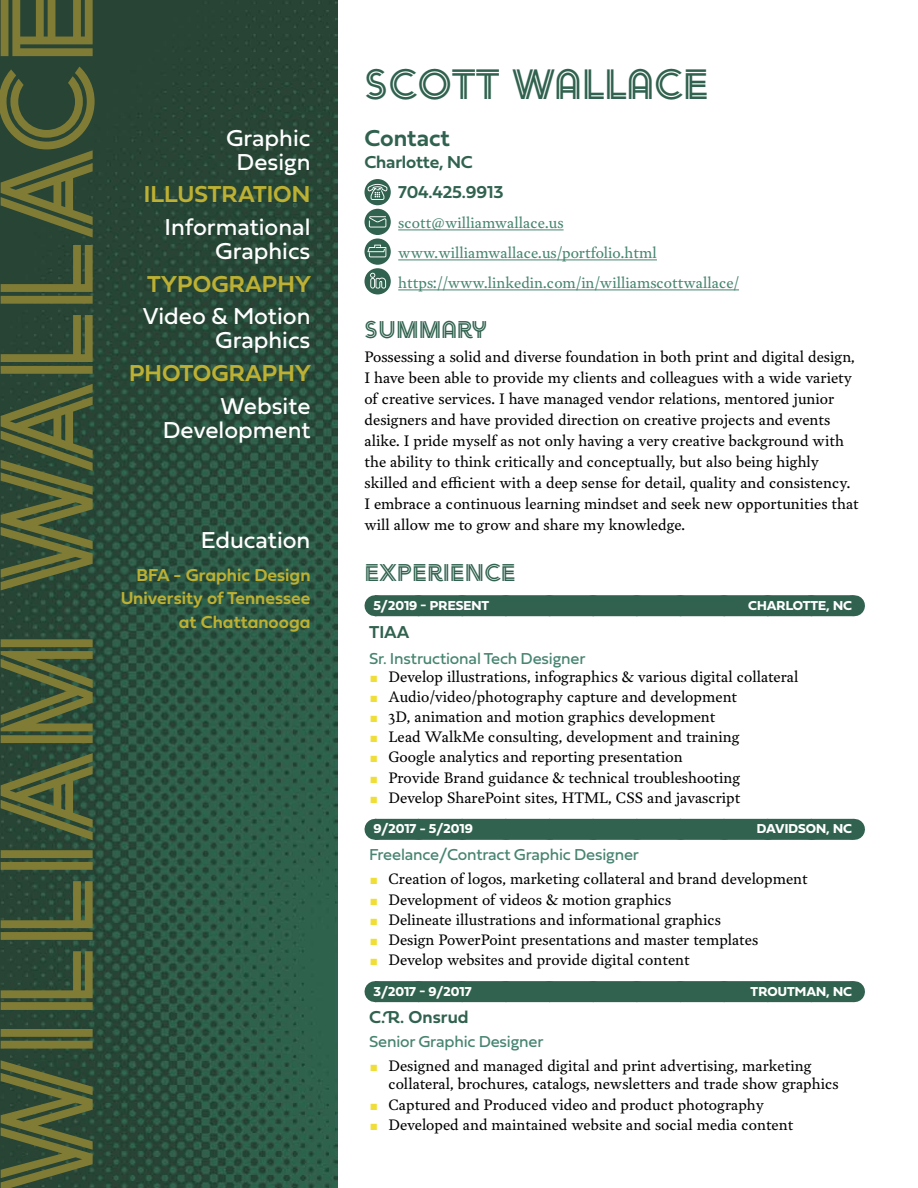
<style>
.page{position:relative;width:918px;height:1188px;background:#fff}
.page>*{position:absolute;margin:0;border:0;box-sizing:border-box;transform-origin:0 0}
.t1{font:130.5px "Arya Double";color:#817c35}
.t2{font:42px "Arya Double";color:#30624f}
.t3{font:24px/24px "Fieldwork Hum";color:#fff;text-align:right}
.t4{font:24px "Fieldwork Geo Demibold";color:#bdb032}
.t5{font:24px "Arya Double";color:#30624f}
.t6{font:700 24px "Fieldwork Hum Demi";color:#30624f}
.t7{font:18px/24px "Fieldwork Geo Demibold";color:#bdb032;text-align:right}
.t8{font:700 18px/30px "Fieldwork Hum Demi";letter-spacing:-.01em;color:#30624f}
.t9{font:16.5px "Fieldwork Hum";letter-spacing:-.01em;color:#478471}
.t10{font:15px/21px "Garvis Pro";color:#000}
.t11{font:15px/30px "Garvis Pro";color:#478471}
.t12{font:700 13.5px "Fieldwork Hum";color:#fff}
.s1{color:#f0de37}
</style>
<div class="page">
<img style="left:0;top:0;width:337px;height:1188px">
<hr style="left:398px;top:230px;width:166px;height:1px;background:#478471">
<hr style="left:398px;top:260px;width:259px;height:1px;background:#478471">
<hr style="left:398px;top:290px;width:341px;height:1px;background:#478471">
<div style="left:375px;top:595px;width:479px;height:21px;background:#30624f"></div>
<svg style="left:419px;top:595px;width:413px;height:1px"></svg>
<svg style="left:854px;top:595px;width:1px;height:21px"></svg>
<div style="left:375px;top:819px;width:479px;height:21px;background:#30624f"></div>
<svg style="left:420px;top:839px;width:412px;height:1px"></svg>
<svg style="left:854px;top:819px;width:1px;height:21px"></svg>
<div style="left:375px;top:981px;width:479px;height:21px;background:#30624f"></div>
<svg style="left:420px;top:981px;width:412px;height:1px"></svg>
<svg style="left:854px;top:981px;width:1px;height:21px"></svg>
<div style="left:364px;top:209px;width:27px;height:26px;background:#30624f;border-radius:50%"></div>
<svg style="left:369px;top:216px;width:17px;height:12px"></svg>
<svg style="left:364px;top:238px;width:27px;height:27px"></svg>
<svg style="left:367px;top:245px;width:19px;height:12px"></svg>
<svg style="left:364px;top:179px;width:27px;height:26px"></svg>
<svg style="left:367px;top:184px;width:21px;height:16px"></svg>
<div style="left:364px;top:268px;width:27px;height:26px;background:#30624f;border-radius:50%"></div>
<svg style="left:370px;top:273px;width:16px;height:16px"></svg>
<h1 class="t1" style="left:-34px;top:1191px;width:1209px;rotate:-90deg">WILLIAM WALLACE</h1>
<h3 class="t3" style="left:226px;top:125px;width:86px;text-align:center">Graphic<br>Design</h3>
<h3 class="t4" style="left:144px;top:175px;width:168px">ILLUSTRATION</h3>
<h3 class="t3" style="left:164px;top:214px;width:148px">Informational<br>Graphics</h3>
<h3 class="t4" style="left:147px;top:265px;width:166px">TYPOGRAPHY</h3>
<h3 class="t3" style="left:143px;top:303px;width:169px">Video &amp; Motion<br>Graphics</h3>
<h3 class="t4" style="left:129px;top:354px;width:184px">PHOTOGRAPHY</h3>
<h3 class="t3" style="left:163px;top:393px;width:149px">Website<br>Development</h3>
<h3 class="t3" style="left:201px;top:527px;width:111px">Education</h3>
<p class="t7" style="left:121px;top:562px;width:191px">BFA - Graphic Design<br>University of Tennessee at Chattanooga</p>
<h2 class="t2" style="left:364px;top:58px;width:346px">SCOTT WALLACE</h2>
<h3 class="t6" style="left:364px;top:119px;width:87px">Contact</h3>
<p class="t8" style="left:398px;top:147px;width:107px;text-indent:-34px">Charlotte, NC<br>704.425.9913</p>
<p class="t11" style="left:398px;top:208px;width:342px">scott@williamwallace.us www.williamwallace.us/portfolio.html https://www.linkedin.com/in/williamscottwallace/</p>
<h3 class="t5" style="left:364px;top:315px;width:124px">SUMMARY</h3>
<p class="t10" style="left:364px;top:346px;width:496px">Possessing a solid and diverse foundation in both print and digital design, I have been able to provide my clients and colleagues with a wide variety of creative services. I have managed vendor relations, mentored junior designers and have provided direction on creative projects and events alike. I pride myself as not only having a very creative background with the ability to think critically and conceptually, but also being highly skilled and efficient with a deep sense for detail, quality and consistency.<br>I embrace a continuous learning mindset and seek new opportunities that will allow me to grow and share my knowledge.</p>
<h3 class="t5" style="left:364px;top:558px;width:153px">EXPERIENCE</h3>
<p class="t12" style="left:373px;top:595px;width:117px">5/2019 - PRESENT</p>
<p class="t12" style="left:748px;top:595px;width:105px">CHARLOTTE, NC</p>
<p class="t8" style="left:369px;top:616px;width:42px">TIAA</p>
<p class="t9" style="left:369px;top:645px;width:218px">Sr. Instructional Tech Designer</p>
<p class="t10" style="left:371px;top:666px;width:430px"><span class="s1">■</span> Develop illustrations, infographics &amp; various digital collateral</p>
<p class="t10" style="left:371px;top:686px;width:368px"><span class="s1">■</span> Audio/video/photography capture and development</p>
<p class="t10" style="left:371px;top:706px;width:347px"><span class="s1">■</span> 3D, animation and motion graphics development</p>
<p class="t10" style="left:371px;top:726px;width:371px"><span class="s1">■</span> Lead WalkMe consulting, development and training</p>
<p class="t10" style="left:371px;top:746px;width:314px"><span class="s1">■</span> Google analytics and reporting presentation</p>
<p class="t10" style="left:371px;top:766px;width:371px"><span class="s1">■</span> Provide Brand guidance &amp; technical troubleshooting</p>
<p class="t10" style="left:371px;top:787px;width:372px"><span class="s1">■</span> Develop SharePoint sites, HTML, CSS and javascript</p>
<p class="t12" style="left:373px;top:818px;width:101px">9/2017 - 5/2019</p>
<p class="t12" style="left:757px;top:818px;width:97px">DAVIDSON, NC</p>
<p class="t9" style="left:369px;top:841px;width:271px">Freelance/Contract Graphic Designer</p>
<p class="t10" style="left:371px;top:868px;width:439px"><span class="s1">■</span> Creation of logos, marketing collateral and brand development</p>
<p class="t10" style="left:371px;top:888px;width:302px"><span class="s1">■</span> Development of videos &amp; motion graphics</p>
<p class="t10" style="left:371px;top:909px;width:352px"><span class="s1">■</span> Delineate illustrations and informational graphics</p>
<p class="t10" style="left:371px;top:929px;width:389px"><span class="s1">■</span> Design PowerPoint presentations and master templates</p>
<p class="t10" style="left:371px;top:949px;width:321px"><span class="s1">■</span> Develop websites and provide digital content</p>
<p class="t12" style="left:373px;top:981px;width:100px">3/2017 - 9/2017</p>
<p class="t12" style="left:751px;top:981px;width:103px">TROUTMAN, NC</p>
<p class="t8" style="left:369px;top:1002px;width:101px">C.R. Onsrud</p>
<p class="t9" style="left:369px;top:1028px;width:176px">Senior Graphic Designer</p>
<p class="t10" style="left:388px;top:1057px;width:452px;line-height:18px;text-indent:-18px"><span class="s1">■</span> Designed and managed digital and print advertising, marketing collateral, brochures, catalogs, newsletters and trade show graphics</p>
<p class="t10" style="left:371px;top:1093px;width:395px"><span class="s1">■</span> Captured and Produced video and product photography</p>
<p class="t10" style="left:371px;top:1114px;width:424px"><span class="s1">■</span> Developed and maintained website and social media content</p>
</div>
